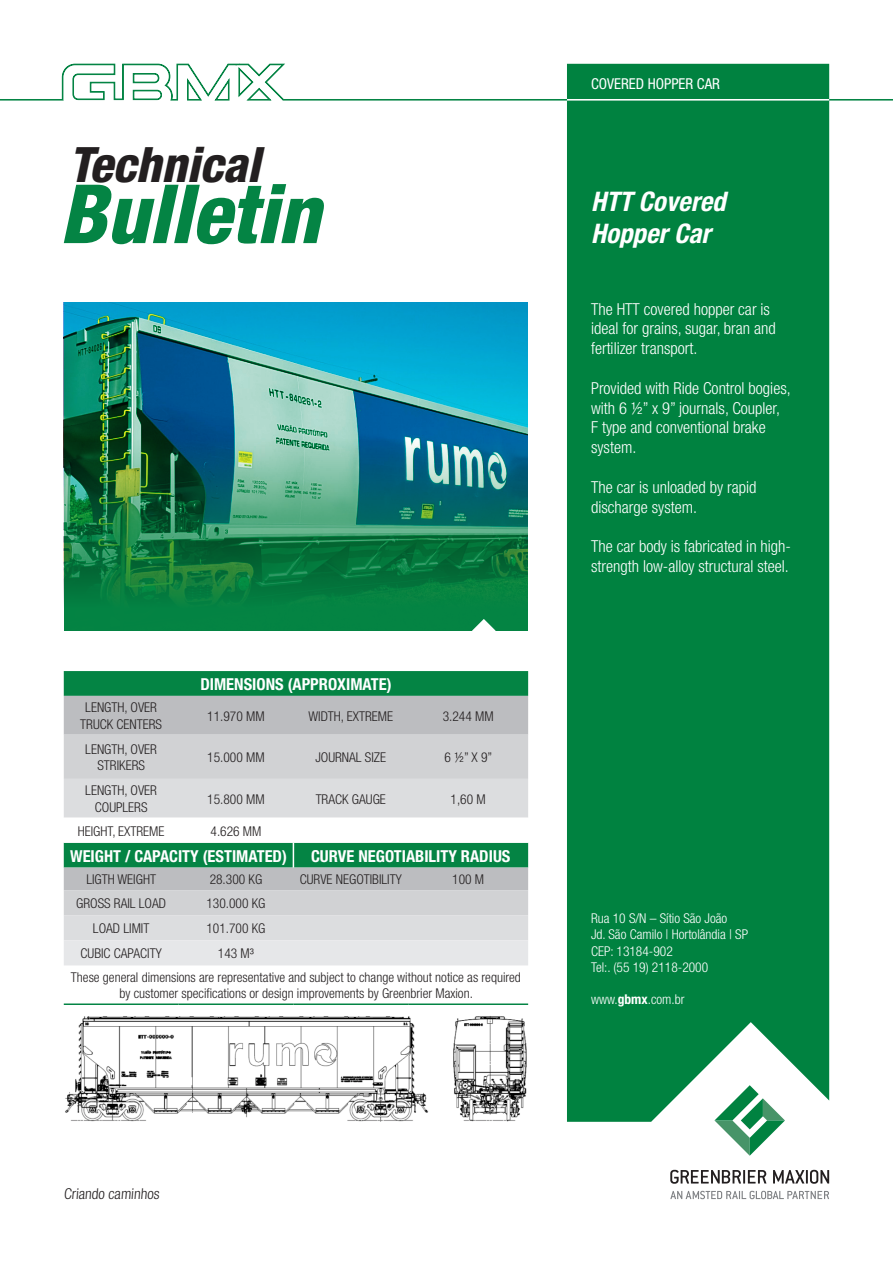
<style>
.page{position:relative;width:893px;height:1263px;background:#fff}
.page>*{position:absolute;margin:0;border:0;box-sizing:border-box;transform-origin:0 0}
.t1{font:italic 800 condensed 81.75px "Helvetica Neue LT";color:#048444}
.t2{font:italic 800 condensed 48.75px "Helvetica Neue LT";color:#231f20}
.t3{font:italic 700 condensed 27px/32.4px "Helvetica Neue LT";color:#fff}
.t4{font:300 condensed 16.5px/19.8px "Helvetica Neue LT";color:#fff}
.t5{font:700 condensed 16.5px "Helvetica Neue LT";color:#fff}
.t6{font:condensed 15px "Helvetica Neue LT";color:#fff}
.t7{font:300 condensed 15px "Helvetica Neue LT";color:#231f20}
.t8{font:300 condensed 13.5px/16.2px "Helvetica Neue LT";color:#231f20;text-align:center}
.t9{font:300 condensed 13.5px/16.2px "Helvetica Neue LT";color:#fff}
.s1{font-weight:700}
</style>
<div class="page">
<svg style="left:64px;top:671px;width:464px;height:25px;background:#068545"></svg>
<div style="left:64px;top:696px;width:464px;height:39px;background:#bcbdc0"></div>
<div style="left:64px;top:735px;width:464px;height:44px;background:#d1d2d4"></div>
<div style="left:64px;top:779px;width:464px;height:39px;background:#dcdddf"></div>
<svg style="left:64px;top:842px;width:464px;height:124px;background:#9dbdaf"></svg>
<div style="left:64px;top:940px;width:464px;height:25px;background:#e6e7e9"></div>
<svg style="left:293px;top:843px;width:1px;height:24px"></svg>
<hr style="left:64px;top:1003px;width:115px;height:2px;background:#048444">
<hr style="left:179px;top:1003px;width:114px;height:2px;background:#048444">
<hr style="left:293px;top:1003px;width:115px;height:2px;background:#048444">
<hr style="left:408px;top:1003px;width:120px;height:2px;background:#048444">
<img style="left:65px;top:1016px;width:462px;height:106px">
<div style="left:567px;top:101px;width:262px;height:1021px;background:#008240"></div>
<svg style="left:0;top:63px;width:893px;height:38px"></svg>
<svg style="left:773px;top:1170px;width:56px;height:14px"></svg>
<svg style="left:670px;top:1170px;width:96px;height:14px"></svg>
<svg style="left:670px;top:1191px;width:159px;height:8px"></svg>
<svg style="left:714px;top:1085px;width:71px;height:71px"></svg>
<img style="left:64px;top:302px;width:464px;height:329px">
<svg style="left:472px;top:619px;width:24px;height:12px"></svg>
<p class="t2" style="left:69px;top:134px;width:192px">Technical</p>
<p class="t1" style="left:60px;top:163px;width:262px">Bulletin</p>
<p class="t5" style="left:200px;top:674px;width:193px">DIMENSIONS (APPROXIMATE)</p>
<p class="t8" style="left:80px;top:699px;width:83px">LENGTH, OVER<br>TRUCK CENTERS</p>
<p class="t8" style="left:207px;top:708px;width:59px">11.970 MM</p>
<p class="t8" style="left:308px;top:708px;width:86px">WIDTH, EXTREME</p>
<p class="t8" style="left:443px;top:708px;width:52px">3.244 MM</p>
<p class="t8" style="left:85px;top:741px;width:73px">LENGTH, OVER<br>STRIKERS</p>
<p class="t8" style="left:207px;top:749px;width:59px">15.000 MM</p>
<p class="t8" style="left:315px;top:749px;width:72px">JOURNAL SIZE</p>
<p class="t8" style="left:445px;top:749px;width:49px">6 ½” X 9”</p>
<p class="t8" style="left:85px;top:782px;width:73px">LENGTH, OVER<br>COUPLERS</p>
<p class="t8" style="left:207px;top:791px;width:59px">15.800 MM</p>
<p class="t8" style="left:316px;top:791px;width:72px">TRACK GAUGE</p>
<p class="t8" style="left:451px;top:791px;width:37px">1,60 M</p>
<p class="t8" style="left:78px;top:823px;width:88px">HEIGHT, EXTREME</p>
<p class="t8" style="left:211px;top:823px;width:52px">4.626 MM</p>
<p class="t5" style="left:70px;top:846px;width:218px">WEIGHT / CAPACITY (ESTIMATED)</p>
<p class="t5" style="left:311px;top:846px;width:201px">CURVE NEGOTIABILITY RADIUS</p>
<p class="t8" style="left:86px;top:871px;width:71px">LIGTH WEIGHT</p>
<p class="t8" style="left:210px;top:871px;width:54px">28.300 KG</p>
<p class="t8" style="left:300px;top:871px;width:103px">CURVE NEGOTIBILITY</p>
<p class="t8" style="left:452px;top:871px;width:33px">100 M</p>
<p class="t8" style="left:76px;top:895px;width:91px">GROSS RAIL LOAD</p>
<p class="t8" style="left:206px;top:895px;width:61px">130.000 KG</p>
<p class="t8" style="left:93px;top:920px;width:58px">LOAD LIMIT</p>
<p class="t8" style="left:206px;top:920px;width:61px">101.700 KG</p>
<p class="t8" style="left:81px;top:945px;width:83px">CUBIC CAPACITY</p>
<p class="t8" style="left:71px;top:941px;width:451px;line-height:23.9px;text-align:left;text-indent:147px">143 M³<br>These general dimensions are representative and subject to change without notice as required</p>
<p class="t8" style="left:119px;top:985px;width:355px">by customer specifications or design improvements by Greenbrier Maxion.</p>
<p class="t6" style="left:591px;top:75px;width:130px">COVERED HOPPER CAR</p>
<p class="t3" style="left:591px;top:185px;width:136px">HTT Covered<br>Hopper Car</p>
<p class="t4" style="left:591px;top:299px;width:186px">The HTT covered hopper car is ideal for grains, sugar, bran and fertilizer transport.</p>
<p class="t4" style="left:591px;top:378px;width:201px">Provided with Ride Control bogies, with 6 ½” x 9” journals, Coupler,<br>F type and conventional brake system.</p>
<p class="t4" style="left:591px;top:477px;width:167px">The car is unloaded by rapid discharge system.</p>
<p class="t4" style="left:591px;top:536px;width:202px">The car body is fabricated in high&shy;strength low-alloy structural steel.</p>
<p class="t9" style="left:591px;top:910px;width:138px">Rua 10 S/N – Sítio São João</p>
<p class="t9" style="left:591px;top:926px;width:159px">Jd. São Camilo | Hortolândia | SP<br>CEP: 13184-902</p>
<p class="t9" style="left:591px;top:959px;width:119px">Tel:. (55 19) 2118-2000</p>
<p class="t9" style="left:591px;top:991px;width:95px">www.<span class="s1">gbmx</span>.com.br</p>
<p class="t7" style="left:64px;top:1185px;width:99px">Criando caminhos</p>
</div>
